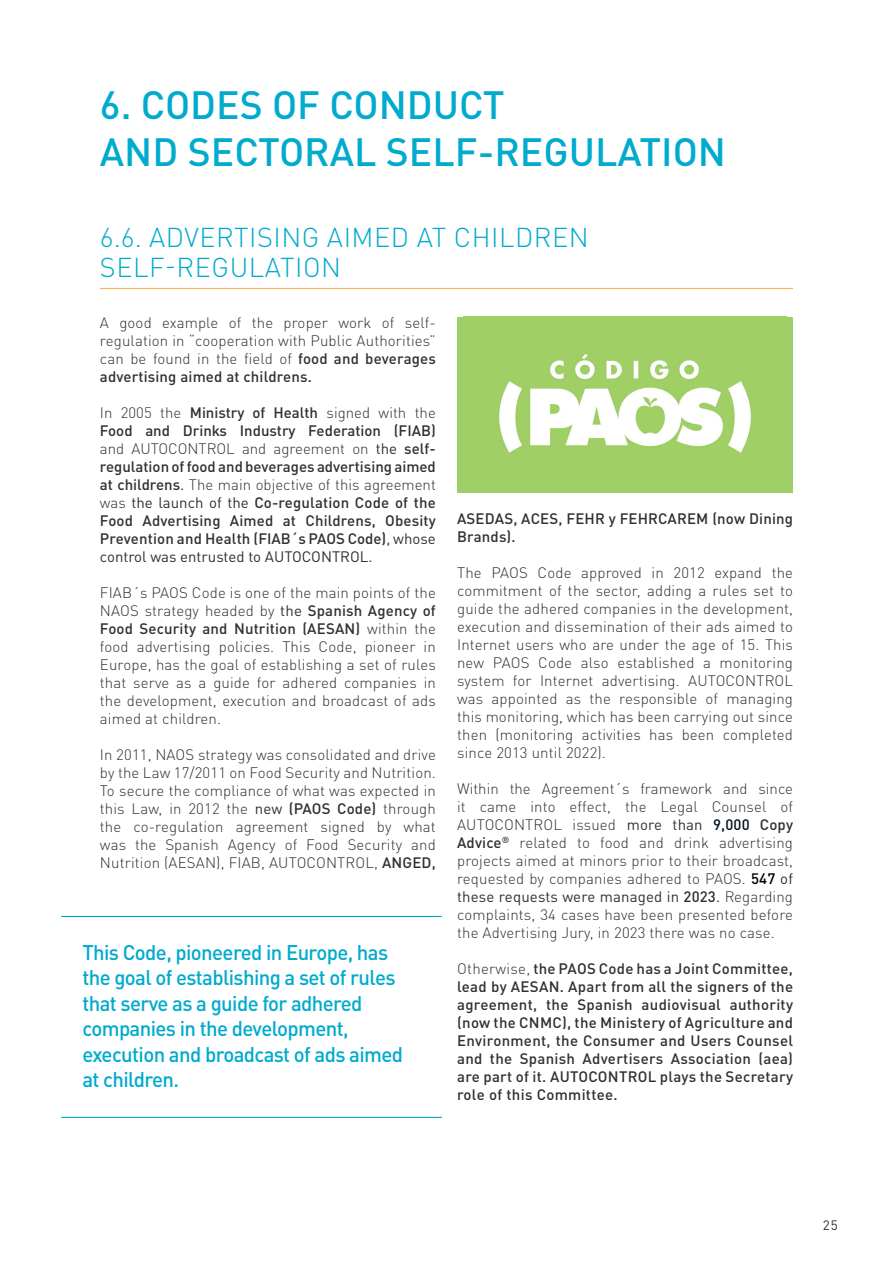
<style>
.page{position:relative;width:893px;height:1263px;background:#fff}
.page>*{position:absolute;margin:0;border:0;box-sizing:border-box;transform-origin:0 0}
.t1{font:500 39px/46.8px "DIN Pro";color:#00abcd}
.t2{font:300 27px "DIN Pro";letter-spacing:.02em;color:#00abcd}
.t3{font:500 21px/25.5px "DIN Pro";letter-spacing:-.03em;color:#00abcd}
.t4{font:300 15px/18px "DIN Pro";letter-spacing:.01em;color:#312f30;text-align:justify}
.t5{font:500 15px/18px "DIN Pro";letter-spacing:.01em;color:#312f30;text-align:justify}
.t6{font:13.5px "DIN Pro";color:#312f30}
.s1{font-weight:500}
.s2{font-weight:300}
.s3{font-weight:400}
.s4{font-weight:500;color:#01121d}
.s5{font-weight:500;color:#000001}
</style>
<div class="page">
<div style="left:457px;top:317px;width:336px;height:175px;background:#9fce66"></div>
<img style="left:499px;top:354px;width:252px;height:99px">
<hr style="left:100px;top:288px;width:693px;height:1px;background:#fbb254">
<hr style="left:61px;top:916px;width:381px;height:1px;background:#00abcd">
<hr style="left:61px;top:1117px;width:381px;height:1px;background:#00abcd">
<p class="t1" style="left:100px;top:77px;width:628px">6. CODES OF CONDUCT<br>AND SECTORAL SELF-REGULATION</p>
<p class="t2" style="left:100px;top:216px;width:490px">6.6. ADVERTISING AIMED AT CHILDREN</p>
<p class="t2" style="left:100px;top:246px;width:243px">SELF-REGULATION</p>
<p class="t4" style="left:100px;top:312px;width:337px">A good example of the proper work of self&shy;regulation in “cooperation with Public Authorities” can be found in the field of <span class="s1">food and beverages advertising aimed at childrens.</span></p>
<p class="t5" style="left:100px;top:402px;width:337px"><span class="s2">In 2005 the</span> Ministry of Health <span class="s2">signed with the </span>Food and Drinks Industry Federation (FIAB) <span class="s2">and AUTOCONTROL and agreement on</span> <span class="s3">the</span> self&shy;regulation of food and beverages advertising aimed at childrens<span class="s3">.</span> <span class="s2">The main objective of this agreement was</span> <span class="s3">the launch of the</span> Co-regulation Code of the Food Advertising Aimed at Childrens, Obesity Prevention and Health (FIAB´s PAOS Code)<span class="s3">, whose control was entrusted to AUTOCONTROL.</span></p>
<p class="t4" style="left:100px;top:582px;width:337px">FIAB´s PAOS Code is one of the main points of the NAOS strategy headed by <span class="s3">the</span> <span class="s1">Spanish Agency of Food Security and Nutrition (AESAN)</span> within the food advertising policies. This Code, pioneer in Europe, has the goal of establishing a set of rules that serve as a guide for adhered companies in the development, execution and broadcast of ads aimed at children.</p>
<p class="t4" style="left:100px;top:744px;width:337px">In 2011, NAOS strategy was consolidated and drive by the Law 17/2011 on Food Security and Nutrition.<br>To secure the compliance of what was expected in this Law, in 2012 the <span class="s3">new</span> <span class="s1">(PAOS Code)</span> through the co-regulation agreement signed by what was the Spanish Agency of Food Security and Nutrition (AESAN), FIAB, AUTOCONTROL, <span class="s1">ANGED,</span></p>
<p class="t3" style="left:82px;top:937px;width:322px">This Code, pioneered in Europe, has the goal of establishing a set of rules that serve as a guide for adhered companies in the development, execution and broadcast of ads aimed at children.</p>
<p class="t5" style="left:457px;top:508px;width:337px">ASEDAS, ACES, FEHR y FEHRCAREM (now Dining<br>Brands).</p>
<p class="t4" style="left:457px;top:562px;width:337px">The PAOS Code approved in 2012 expand the commitment of the sector, adding a rules set to guide the adhered companies in the development, execution and dissemination of their ads aimed to Internet users who are under the age of 15. This new PAOS Code also established a monitoring system for Internet advertising. AUTOCONTROL was appointed as the responsible of managing this monitoring, which has been carrying out since then (monitoring activities has been completed since 2013 until 2022).</p>
<p class="t4" style="left:457px;top:778px;width:337px">Within the Agreement´s framework and since it came into effect, the Legal Counsel of AUTOCONTROL issued <span class="s3">more than</span> <span class="s4">9,000</span> <span class="s1">Copy Advice</span><sup>®</sup> related to food and drink advertising projects aimed at minors prior to their broadcast, requested by companies adhered to PAOS. <span class="s5">547</span> <span class="s3">of these requests were managed in</span> <span class="s1">2023</span><span class="s3">.</span> Regarding complaints, 34 cases have been presented before the Advertising Jury, in 2023 there was no case.</p>
<p class="t5" style="left:457px;top:958px;width:337px"><span class="s2">Otherwise,</span> the PAOS Code has a Joint Committee, lead by AESAN. Apart from all the signers of the agreement, the Spanish audiovisual authority (now the CNMC), the Ministery of Agriculture and Environment, the Consumer and Users Counsel and the Spanish Advertisers Association (aea) are part of it. AUTOCONTROL plays the Secretary role of this Committee.</p>
<p class="t6" style="left:823px;top:1214px;width:16px">25</p>
</div>
